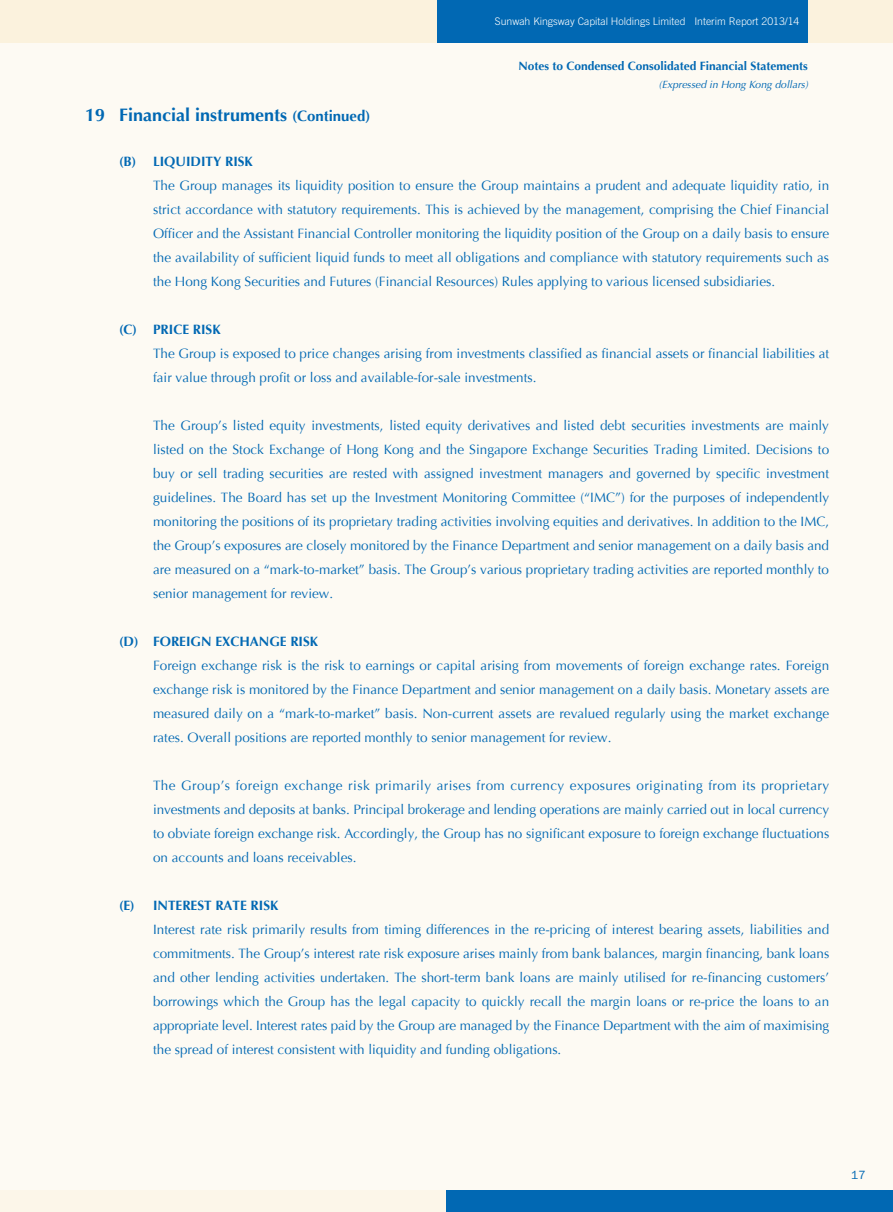
<style>
.page{position:relative;width:893px;height:1212px;background:#fdfaf3}
.page>*{position:absolute;margin:0;border:0;box-sizing:border-box;transform-origin:0 0}
.t1{font:700 18px "Optima";color:#0168b3}
.t2{font:13.5px/24px "Optima";color:#0168b3;text-align:justify}
.t3{font:700 13.5px "Optima";color:#0168b3}
.t4{font:700 12px "Optima";color:#0168b3}
.t5{font:12px "Franklin Gothic";color:#0168b3}
.t6{font:300 10.5px "Trade Gothic";color:#fff}
.t7{font:italic 10.5px "Optima";color:#0168b3}
.s1{font-size:15px}
</style>
<div class="page">
<div style="left:808px;top:0;width:85px;height:43px;background:#fbf2dd"></div>
<div style="left:437px;top:0;width:371px;height:43px;background:#0168b3"></div>
<div style="left:0;top:0;width:437px;height:43px;background:#fbf2dd"></div>
<div style="left:0;top:1191px;width:446px;height:21px;background:#fcf6e9"></div>
<div style="left:446px;top:1191px;width:447px;height:21px;background:#0168b3"></div>
<p class="t6" style="left:495px;top:17px;width:306px">Sunwah Kingsway Capital Holdings Limited Interim Report 2013/14</p>
<p class="t4" style="left:518px;top:59px;width:291px">Notes to Condensed Consolidated Financial Statements</p>
<p class="t7" style="left:659px;top:79px;width:151px">(Expressed in Hong Kong dollars)</p>
<h1 class="t1" style="left:85px;top:105px;width:287px">19 Financial instruments <span class="s1">(Continued)</span></h1>
<p class="t3" style="left:119px;top:153px;width:135px">(B) LIQUIDITY RISK</p>
<p class="t2" style="left:153px;top:173px;width:678px">The Group manages its liquidity position to ensure the Group maintains a prudent and adequate liquidity ratio, in strict accordance with statutory requirements. This is achieved by the management, comprising the Chief Financial Officer and the Assistant Financial Controller monitoring the liquidity position of the Group on a daily basis to ensure the availability of sufficient liquid funds to meet all obligations and compliance with statutory requirements such as the Hong Kong Securities and Futures (Financial Resources) Rules applying to various licensed subsidiaries.</p>
<p class="t3" style="left:119px;top:321px;width:103px">(C) PRICE RISK</p>
<p class="t2" style="left:153px;top:341px;width:678px">The Group is exposed to price changes arising from investments classified as financial assets or financial liabilities at fair value through profit or loss and available-for-sale investments.</p>
<p class="t2" style="left:153px;top:413px;width:678px">The Group’s listed equity investments, listed equity derivatives and listed debt securities investments are mainly listed on the Stock Exchange of Hong Kong and the Singapore Exchange Securities Trading Limited. Decisions to buy or sell trading securities are rested with assigned investment managers and governed by specific investment guidelines. The Board has set up the Investment Monitoring Committee (“IMC”) for the purposes of independently monitoring the positions of its proprietary trading activities involving equities and derivatives. In addition to the IMC, the Group’s exposures are closely monitored by the Finance Department and senior management on a daily basis and are measured on a “mark-to-market” basis. The Group’s various proprietary trading activities are reported monthly to senior management for review.</p>
<p class="t3" style="left:119px;top:633px;width:201px">(D) FOREIGN EXCHANGE RISK</p>
<p class="t2" style="left:153px;top:653px;width:678px">Foreign exchange risk is the risk to earnings or capital arising from movements of foreign exchange rates. Foreign exchange risk is monitored by the Finance Department and senior management on a daily basis. Monetary assets are measured daily on a “mark-to-market” basis. Non-current assets are revalued regularly using the market exchange rates. Overall positions are reported monthly to senior management for review.</p>
<p class="t2" style="left:153px;top:773px;width:678px">The Group’s foreign exchange risk primarily arises from currency exposures originating from its proprietary investments and deposits at banks. Principal brokerage and lending operations are mainly carried out in local currency to obviate foreign exchange risk. Accordingly, the Group has no significant exposure to foreign exchange fluctuations on accounts and loans receivables.</p>
<p class="t3" style="left:119px;top:897px;width:161px">(E) INTEREST RATE RISK</p>
<p class="t2" style="left:153px;top:917px;width:678px">Interest rate risk primarily results from timing differences in the re-pricing of interest bearing assets, liabilities and commitments. The Group’s interest rate risk exposure arises mainly from bank balances, margin financing, bank loans and other lending activities undertaken. The short-term bank loans are mainly utilised for re-financing customers’ borrowings which the Group has the legal capacity to quickly recall the margin loans or re-price the loans to an appropriate level. Interest rates paid by the Group are managed by the Finance Department with the aim of maximising the spread of interest consistent with liquidity and funding obligations.</p>
<p class="t5" style="left:851px;top:1171px;width:16px">17</p>
</div>
